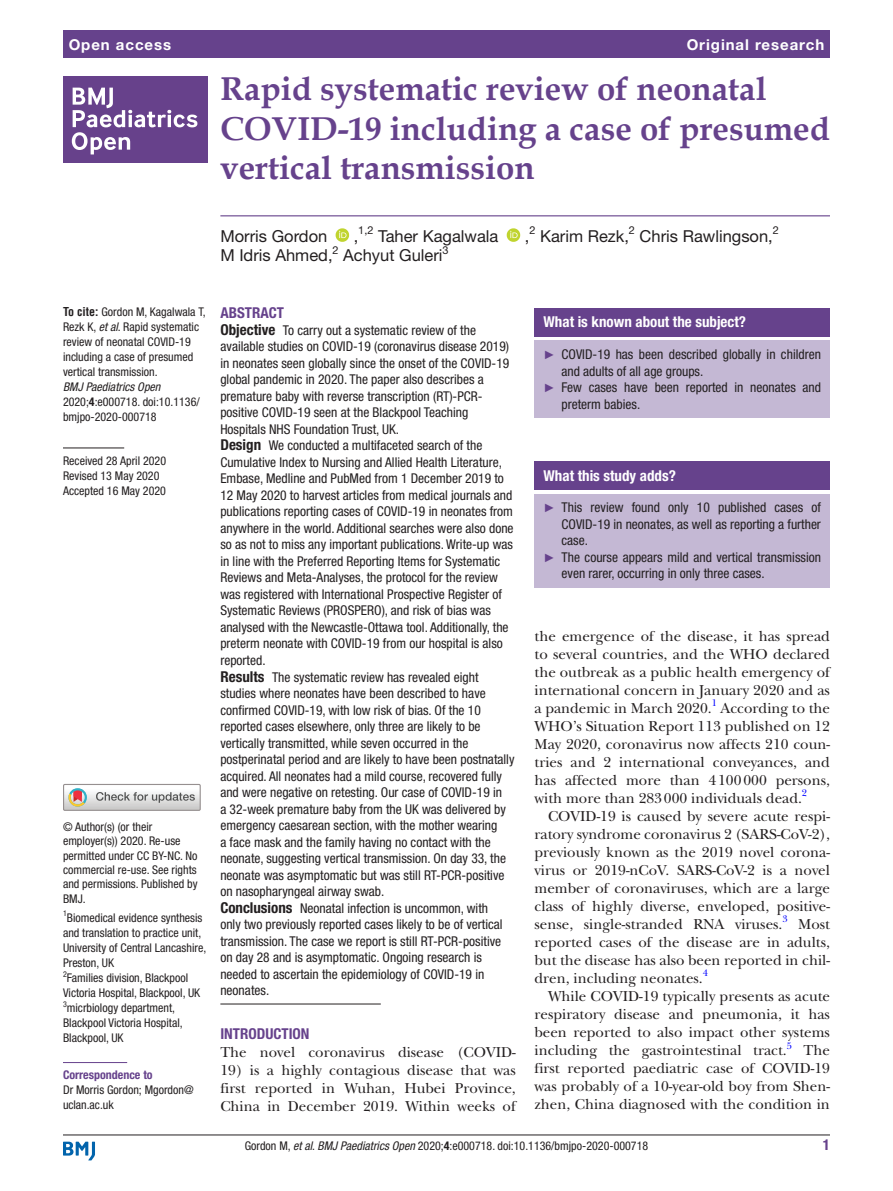
<style>
.page{position:relative;width:893px;height:1191px;background:#fff}
.page>*{position:absolute;margin:0;border:0;box-sizing:border-box;transform-origin:0 0}
.t1{font:700 33px/39px "Book Antiqua";color:#66428c}
.t2{font:16.5px "Helvetica Neue LT Std";color:#231f20}
.t3{font:15px/18px "New Baskerville";color:#231f20;text-align:justify}
.t4{font:700 condensed 15px "Helvetica Neue LT Std";color:#fff}
.t5{font:700 15px "Helvetica Neue LT Std";letter-spacing:.065em;color:#fff}
.t6{font:700 condensed 15px "Helvetica Neue LT Std";color:#66428c}
.t7{font:condensed 13.5px/16.5px "Helvetica Neue LT Std";color:#231f20}
.t8{font:condensed 12px/15px "Helvetica Neue LT Std";color:#231f20}
.t9{font:700 condensed 12px "Helvetica Neue LT Std";color:#66428c}
.t10{font:10.95px "Helvetica Neue LT Std";color:#231f20}
.t11{font:9.9px "New Baskerville";color:#00f}
.t12{font:condensed 7.95px "Helvetica Neue LT Std";color:#231f20}
.s1{font-family:"Helvetica LT Std";font-weight:700}
.s2{font-style:italic}
.s3{font-weight:700}
.s4{font-weight:700;font-size:15px}
.s5{font-family:"Arial";font-stretch:normal;font-size:12px;color:#66428c}
</style>
<div class="page">
<hr style="left:63px;top:1134px;width:767px;height:1px;background:#231f20">
<svg style="left:63px;top:1141px;width:32px;height:19px"></svg>
<div style="left:63px;top:31px;width:767px;height:27px;background:#66428c"></div>
<hr style="left:220px;top:215px;width:610px;height:1px;background:#66428c">
<svg style="left:336px;top:228px;width:13px;height:14px"></svg>
<svg style="left:507px;top:228px;width:13px;height:14px"></svg>
<hr style="left:63px;top:447px;width:61px;height:1px;background:#231f20">
<hr style="left:63px;top:1062px;width:64px;height:1px;background:#66428c">
<div style="left:63px;top:784px;width:138px;height:27px;border:1px solid #969090"></div>
<svg style="left:64px;top:784px;width:136px;height:26px"></svg>
<div style="left:63px;top:76px;width:144px;height:87px;background:#67418b"></div>
<svg style="left:72px;top:88px;width:125px;height:66px"></svg>
<div style="left:535px;top:308px;width:295px;height:28px;background:#66428c"></div>
<div style="left:535px;top:340px;width:295px;height:77px;background:#c4b8d4"></div>
<div style="left:535px;top:461px;width:295px;height:28px;background:#66428c"></div>
<div style="left:535px;top:493px;width:295px;height:94px;background:#c4b8d4"></div>
<hr style="left:220px;top:1003px;width:161px;height:1px;background:#231f20">
<p class="t5" style="left:69px;top:35px;width:104px">Open access</p>
<p class="t5" style="left:687px;top:35px;width:139px">Original research</p>
<h1 class="t1" style="left:220px;top:70px;width:611px">Rapid systematic review of neonatal<br>COVID-19 including a case of presumed vertical transmission</h1>
<p class="t10" style="left:358px;top:224px;width:17px">1,2</p>
<p class="t2" style="left:378px;top:226px;width:122px">Taher Kagalwala</p>
<p class="t2" style="left:525px;top:226px;width:6px">,</p>
<p class="t10" style="left:529px;top:224px;width:8px">2</p>
<p class="t2" style="left:540px;top:226px;width:90px">Karim Rezk,</p>
<p class="t10" style="left:629px;top:224px;width:8px">2</p>
<p class="t2" style="left:640px;top:226px;width:135px">Chris Rawlingson,</p>
<p class="t10" style="left:773px;top:224px;width:8px">2</p>
<p class="t2" style="left:220px;top:226px;width:108px">Morris Gordon</p>
<p class="t2" style="left:354px;top:226px;width:6px">,</p>
<p class="t2" style="left:220px;top:246px;width:114px">M Idris Ahmed,</p>
<p class="t10" style="left:333px;top:243px;width:8px">2</p>
<p class="t2" style="left:343px;top:246px;width:101px">Achyut Guleri</p>
<p class="t10" style="left:443px;top:243px;width:8px">3</p>
<p class="t8" style="left:63px;top:304px;width:144px"><span class="s1">To cite:</span> Gordon M, Kagalwala T,<br>Rezk K, <span class="s2">et al</span>. Rapid systematic review of neonatal COVID-19 including a case of presumed vertical transmission.</p>
<p class="t8" style="left:63px;top:379px;width:138px"><span class="s2">BMJ Paediatrics Open<br></span>2020;<span class="s3">4</span>:e000718. doi:10.1136/ bmjpo-2020-000718</p>
<p class="t8" style="left:63px;top:453px;width:105px">Received 28 April 2020<br>Revised 13 May 2020<br>Accepted 16 May 2020</p>
<p class="t8" style="left:63px;top:819px;width:136px;line-height:14.4px">© Author(s) (or their employer(s)) 2020. Re-use permitted under CC BY-NC. No commercial re-use. See rights and permissions. Published by<br>BMJ.</p>
<p class="t12" style="left:63px;top:909px;width:5px">1</p>
<p class="t8" style="left:63px;top:910px;width:145px;text-indent:4px">Biomedical evidence synthesis and translation to practice unit,<br>University of Central Lancashire,<br>Preston, UK</p>
<p class="t12" style="left:63px;top:969px;width:5px">2</p>
<p class="t8" style="left:63px;top:970px;width:139px;text-indent:4px">Families division, Blackpool<br>Victoria Hospital, Blackpool, UK<br><sup>3</sup>micrbiology department,<br>Blackpool Victoria Hospital,<br>Blackpool, UK</p>
<p class="t9" style="left:63px;top:1068px;width:91px">Correspondence to</p>
<p class="t8" style="left:63px;top:1082px;width:132px">Dr Morris Gordon; Mgordon@ uclan.ac.uk</p>
<p class="t6" style="left:220px;top:304px;width:65px">Abstract</p>
<p class="t7" style="left:220px;top:322px;width:296px"><span class="s4">Objective</span> To carry out a systematic review of the available studies on COVID-19 (coronavirus disease 2019) in neonates seen globally since the onset of the COVID-19 global pandemic in 2020. The paper also describes a premature baby with reverse transcription (RT)-PCR&shy;positive COVID-19 seen at the Blackpool Teaching Hospitals NHS Foundation Trust, UK.<br><span class="s4">Design</span> We conducted a multifaceted search of the Cumulative Index to Nursing and Allied Health Literature, Embase, Medline and PubMed from 1 December 2019 to 12 May 2020 to harvest articles from medical journals and publications reporting cases of COVID-19 in neonates from anywhere in the world. Additional searches were also done so as not to miss any important publications. Write-up was in line with the Preferred Reporting Items for Systematic Reviews and Meta-Analyses, the protocol for the review was registered with International Prospective Register of Systematic Reviews (PROSPERO), and risk of bias was analysed with the Newcastle-Ottawa tool. Additionally, the preterm neonate with COVID-19 from our hospital is also reported.<br><span class="s4">Results</span> The systematic review has revealed eight studies where neonates have been described to have confirmed COVID-19, with low risk of bias. Of the 10 reported cases elsewhere, only three are likely to be vertically transmitted, while seven occurred in the postperinatal period and are likely to have been postnatally acquired. All neonates had a mild course, recovered fully and were negative on retesting. Our case of COVID-19 in<br>a 32-week premature baby from the UK was delivered by emergency caesarean section, with the mother wearing<br>a face mask and the family having no contact with the neonate, suggesting vertical transmission. On day 33, the neonate was asymptomatic but was still RT-PCR-positive on nasopharyngeal airway swab.<br><span class="s4">Conclusions</span> Neonatal infection is uncommon, with<br>only two previously reported cases likely to be of vertical transmission. The case we report is still RT-PCR-positive on day 28 and is asymptomatic. Ongoing research is needed to ascertain the epidemiology of COVID-19 in neonates.</p>
<p class="t6" style="left:220px;top:1024px;width:91px">Introduction</p>
<p class="t3" style="left:220px;top:1043px;width:297px">The novel coronavirus disease (COVID-</p>
<p class="t3" style="left:220px;top:1061px;width:297px">19) is a highly contagious disease that was first reported in Wuhan, Hubei Province, China in December 2019. Within weeks of</p>
<p class="t4" style="left:544px;top:313px;width:204px">What is known about the subject?</p>
<p class="t7" style="left:544px;top:346px;width:279px"><span class="s5">►</span> COVID-19 has been described globally in children</p>
<p class="t7" style="left:562px;top:362px;width:143px">and adults of all age groups.</p>
<p class="t7" style="left:544px;top:379px;width:279px"><span class="s5">►</span> Few cases have been reported in neonates and</p>
<p class="t7" style="left:562px;top:395px;width:80px">preterm babies.</p>
<p class="t4" style="left:544px;top:466px;width:134px">What this study adds?</p>
<p class="t7" style="left:544px;top:499px;width:279px"><span class="s5">►</span> This review found only 10 published cases of</p>
<p class="t7" style="left:562px;top:516px;width:261px">COVID-19 in neonates, as well as reporting a further</p>
<p class="t7" style="left:562px;top:532px;width:28px">case.</p>
<p class="t7" style="left:544px;top:549px;width:279px"><span class="s5">►</span> The course appears mild and vertical transmission</p>
<p class="t7" style="left:562px;top:565px;width:205px">even rarer, occurring in only three cases.</p>
<p class="t3" style="left:535px;top:627px;width:297px">the emergence of the disease, it has spread to several countries, and the WHO declared the outbreak as a public health emergency of international concern in January 2020 and as a pandemic in March 2020.</p>
<p class="t11" style="left:712px;top:697px;width:7px">1</p>
<p class="t3" style="left:535px;top:699px;width:297px;text-indent:186px">According to the WHO’s Situation Report 113 published on 12<br>May 2020, coronavirus now affects 210 coun&shy;tries and 2 international conveyances, and has affected more than 4100000 persons, with more than 283000 individuals dead.</p>
<p class="t11" style="left:802px;top:787px;width:7px">2</p>
<p class="t3" style="left:535px;top:807px;width:297px;text-indent:14px">COVID-19 is caused by severe acute respi&shy;ratory syndrome coronavirus 2 (SARS-CoV-2), previously known as the 2019 novel corona&shy;virus or 2019-nCoV. SARS-CoV-2 is a novel member of coronaviruses, which are a large class of highly diverse, enveloped, positive&shy;sense, single-stranded RNA viruses.</p>
<p class="t11" style="left:782px;top:913px;width:7px">3</p>
<p class="t3" style="left:535px;top:915px;width:297px;text-indent:264px">Most reported cases of the disease are in adults, but the disease has also been reported in chil&shy;dren, including neonates.</p>
<p class="t11" style="left:703px;top:967px;width:7px">4</p>
<p class="t3" style="left:535px;top:987px;width:297px;text-indent:14px">While COVID-19 typically presents as acute respiratory disease and pneumonia, it has been reported to also impact other systems including the gastrointestinal tract.</p>
<p class="t11" style="left:787px;top:1039px;width:7px">5</p>
<p class="t3" style="left:535px;top:1041px;width:297px;text-indent:269px">The first reported paediatric case of COVID-19 was probably of a 10-year-old boy from Shen&shy;zhen, China diagnosed with the condition in</p>
<p class="t8" style="left:245px;top:1137px;width:405px">Gordon M, <span class="s2">et al</span>. <span class="s2">BMJ Paediatrics Open</span> 2020;<span class="s3">4</span>:e000718. doi:10.1136/bmjpo-2020-000718</p>
<p class="t6" style="left:823px;top:1135px;width:9px">1</p>
</div>
